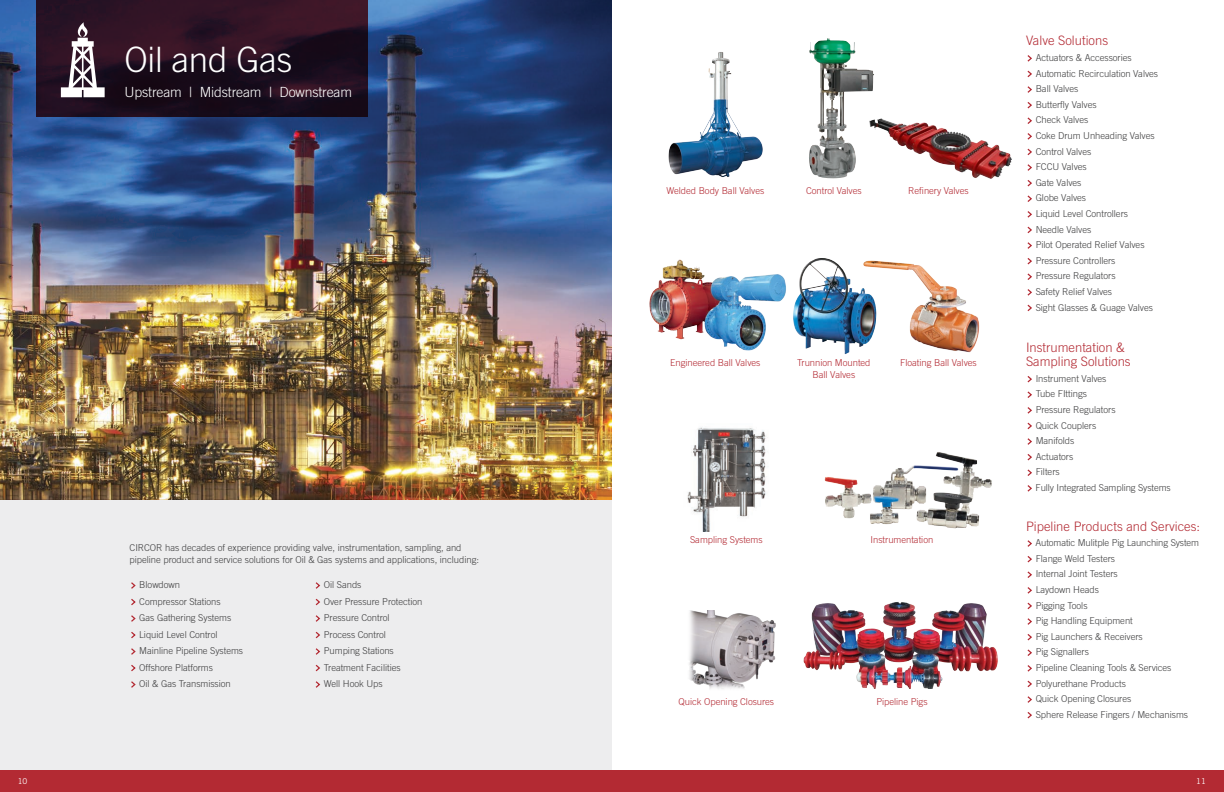
<style>
.page{position:relative;width:1224px;height:792px;background:#fff}
.page>*{position:absolute;margin:0;border:0;box-sizing:border-box;transform-origin:0 0}
.t1{font:300 35px "Trade Gothic LT Std";letter-spacing:-.01em;color:#fff}
.Red_Sub_Header{font:300 14px "Trade Gothic LT Std";letter-spacing:-.01em;color:#fff}
.Body{font:300 13px/14px "Trade Gothic LT Std";color:#b32a33}
.Body-2{font:300 9.5px/12px "Trade Gothic LT Std";letter-spacing:-.005em;color:#3e3e3f}
.Body-3{font:300 9.5px/12px "Trade Gothic LT Std";letter-spacing:-.005em;color:#b32a33;text-align:center}
.t2{font:8px "Trade Gothic LT Std";color:#fff}
</style>
<div class="page">
<img style="left:810px;top:40px;width:17px;height:11px">
<img style="left:0;top:0;width:612px;height:501px">
<svg style="left:36px;top:0;width:331px;height:117px"></svg>
<img style="left:689px;top:611px;width:87px;height:78px">
<img style="left:668px;top:52px;width:95px;height:125px">
<img style="left:876px;top:261px;width:104px;height:92px">
<img style="left:824px;top:452px;width:168px;height:77px">
<img style="left:649px;top:259px;width:137px;height:92px">
<div style="left:0;top:501px;width:612px;height:277px;background:#ededee"></div>
<div style="left:0;top:770px;width:1224px;height:22px;background:#b32a33"></div>
<svg style="left:131px;top:582px;width:5px;height:7px"></svg>
<svg style="left:131px;top:599px;width:5px;height:7px"></svg>
<svg style="left:131px;top:615px;width:5px;height:7px"></svg>
<svg style="left:131px;top:632px;width:5px;height:7px"></svg>
<svg style="left:131px;top:648px;width:5px;height:7px"></svg>
<svg style="left:131px;top:665px;width:5px;height:7px"></svg>
<svg style="left:131px;top:681px;width:5px;height:7px"></svg>
<svg style="left:315px;top:582px;width:6px;height:7px"></svg>
<svg style="left:315px;top:598px;width:5px;height:8px"></svg>
<svg style="left:315px;top:615px;width:6px;height:7px"></svg>
<svg style="left:315px;top:631px;width:5px;height:8px"></svg>
<svg style="left:315px;top:648px;width:6px;height:7px"></svg>
<svg style="left:315px;top:664px;width:5px;height:8px"></svg>
<svg style="left:315px;top:681px;width:6px;height:7px"></svg>
<img style="left:793px;top:258px;width:83px;height:96px">
<svg style="left:61px;top:22px;width:44px;height:75px"></svg>
<svg style="left:1027px;top:55px;width:5px;height:7px"></svg>
<svg style="left:1027px;top:70px;width:5px;height:8px"></svg>
<svg style="left:1027px;top:86px;width:5px;height:7px"></svg>
<svg style="left:1027px;top:102px;width:5px;height:7px"></svg>
<svg style="left:1027px;top:117px;width:5px;height:7px"></svg>
<svg style="left:1027px;top:133px;width:5px;height:7px"></svg>
<svg style="left:1027px;top:148px;width:5px;height:8px"></svg>
<svg style="left:1027px;top:164px;width:5px;height:7px"></svg>
<svg style="left:1027px;top:180px;width:5px;height:7px"></svg>
<svg style="left:1027px;top:195px;width:5px;height:7px"></svg>
<svg style="left:1027px;top:211px;width:5px;height:7px"></svg>
<svg style="left:1027px;top:226px;width:5px;height:8px"></svg>
<svg style="left:1027px;top:242px;width:5px;height:7px"></svg>
<svg style="left:1027px;top:258px;width:5px;height:7px"></svg>
<svg style="left:1027px;top:273px;width:5px;height:7px"></svg>
<svg style="left:1027px;top:289px;width:5px;height:7px"></svg>
<svg style="left:1027px;top:304px;width:5px;height:8px"></svg>
<svg style="left:1027px;top:376px;width:5px;height:7px"></svg>
<svg style="left:1027px;top:391px;width:5px;height:7px"></svg>
<svg style="left:1027px;top:407px;width:5px;height:7px"></svg>
<svg style="left:1027px;top:422px;width:5px;height:8px"></svg>
<svg style="left:1027px;top:438px;width:5px;height:7px"></svg>
<svg style="left:1027px;top:454px;width:5px;height:7px"></svg>
<svg style="left:1027px;top:469px;width:5px;height:7px"></svg>
<svg style="left:1027px;top:485px;width:5px;height:7px"></svg>
<svg style="left:1027px;top:540px;width:5px;height:7px"></svg>
<svg style="left:1027px;top:556px;width:5px;height:7px"></svg>
<svg style="left:1027px;top:571px;width:5px;height:7px"></svg>
<svg style="left:1027px;top:587px;width:5px;height:7px"></svg>
<svg style="left:1027px;top:602px;width:5px;height:8px"></svg>
<svg style="left:1027px;top:618px;width:5px;height:7px"></svg>
<svg style="left:1027px;top:634px;width:5px;height:7px"></svg>
<svg style="left:1027px;top:649px;width:5px;height:7px"></svg>
<svg style="left:1027px;top:665px;width:5px;height:7px"></svg>
<svg style="left:1027px;top:680px;width:5px;height:8px"></svg>
<svg style="left:1027px;top:696px;width:5px;height:7px"></svg>
<svg style="left:1027px;top:712px;width:5px;height:7px"></svg>
<img style="left:687px;top:427px;width:79px;height:105px">
<img style="left:803px;top:602px;width:195px;height:87px">
<img style="left:869px;top:118px;width:143px;height:61px">
<p class="t1" style="left:125px;top:39px;width:169px">Oil and Gas</p>
<p class="Red_Sub_Header" style="left:125px;top:83px;width:229px">Upstream | Midstream | Downstream</p>
<p class="Body-2" style="left:130px;top:541px;width:351px">CIRCOR has decades of experience providing valve, instrumentation, sampling, and pipeline product and service solutions for Oil &amp; Gas systems and applications, including:</p>
<p class="Body-2" style="left:139px;top:579px;width:42px">Blowdown</p>
<p class="Body-2" style="left:139px;top:595px;width:83px">Compressor Stations</p>
<p class="Body-2" style="left:139px;top:612px;width:93px">Gas Gathering Systems</p>
<p class="Body-2" style="left:139px;top:628px;width:80px">Liquid Level Control</p>
<p class="Body-2" style="left:139px;top:645px;width:105px">Mainline Pipeline Systems</p>
<p class="Body-2" style="left:139px;top:661px;width:75px">Offshore Platforms</p>
<p class="Body-2" style="left:139px;top:678px;width:93px">Oil &amp; Gas Transmission</p>
<p class="Body-2" style="left:324px;top:579px;width:39px">Oil Sands</p>
<p class="Body-2" style="left:324px;top:595px;width:100px">Over Pressure Protection</p>
<p class="Body-2" style="left:324px;top:612px;width:67px">Pressure Control</p>
<p class="Body-2" style="left:324px;top:628px;width:64px">Process Control</p>
<p class="Body-2" style="left:324px;top:645px;width:72px">Pumping Stations</p>
<p class="Body-2" style="left:324px;top:661px;width:78px">Treatment Facilities</p>
<p class="Body-2" style="left:324px;top:678px;width:60px">Well Hook Ups</p>
<p class="Body-3" style="left:666px;top:184px;width:99px">Welded Body Ball Valves</p>
<p class="Body-3" style="left:806px;top:184px;width:57px">Control Valves</p>
<p class="Body-3" style="left:908px;top:184px;width:62px">Refinery Valves</p>
<p class="Body-3" style="left:670px;top:357px;width:92px">Engineered Ball Valves</p>
<p class="Body-3" style="left:797px;top:357px;width:75px">Trunnion Mounted<br>Ball Valves</p>
<p class="Body-3" style="left:900px;top:357px;width:78px">Floating Ball Valves</p>
<p class="Body-3" style="left:690px;top:533px;width:74px">Sampling Systems</p>
<p class="Body-3" style="left:679px;top:696px;width:97px">Quick Opening Closures</p>
<p class="Body-3" style="left:871px;top:533px;width:64px">Instrumentation</p>
<p class="Body-3" style="left:876px;top:696px;width:53px">Pipeline Pigs</p>
<p class="Body" style="left:1026px;top:34px;width:84px">Valve Solutions</p>
<p class="Body-2" style="left:1036px;top:51px;width:98px">Actuators &amp; Accessories</p>
<p class="Body-2" style="left:1036px;top:67px;width:124px">Automatic Recirculation Valves</p>
<p class="Body-2" style="left:1036px;top:83px;width:44px">Ball Valves</p>
<p class="Body-2" style="left:1036px;top:98px;width:62px">Butterfly Valves</p>
<p class="Body-2" style="left:1036px;top:114px;width:54px">Check Valves</p>
<p class="Body-2" style="left:1036px;top:129px;width:120px">Coke Drum Unheading Valves</p>
<p class="Body-2" style="left:1036px;top:145px;width:57px">Control Valves</p>
<p class="Body-2" style="left:1036px;top:161px;width:53px">FCCU Valves</p>
<p class="Body-2" style="left:1036px;top:176px;width:47px">Gate Valves</p>
<p class="Body-2" style="left:1036px;top:192px;width:52px">Globe Valves</p>
<p class="Body-2" style="left:1036px;top:207px;width:94px">Liquid Level Controllers</p>
<p class="Body-2" style="left:1036px;top:223px;width:57px">Needle Valves</p>
<p class="Body-2" style="left:1036px;top:239px;width:110px">Pilot Operated Relief Valves</p>
<p class="Body-2" style="left:1036px;top:254px;width:81px">Pressure Controllers</p>
<p class="Body-2" style="left:1036px;top:270px;width:81px">Pressure Regulators</p>
<p class="Body-2" style="left:1036px;top:285px;width:78px">Safety Relief Valves</p>
<p class="Body-2" style="left:1036px;top:301px;width:119px">Sight Glasses &amp; Guage Valves</p>
<p class="Body" style="left:1026px;top:340px;width:106px">Instrumentation &amp;<br>Sampling Solutions</p>
<p class="Body-2" style="left:1036px;top:372px;width:72px">Instrument Valves</p>
<p class="Body-2" style="left:1036px;top:388px;width:53px">Tube FIttings</p>
<p class="Body-2" style="left:1036px;top:403px;width:81px">Pressure Regulators</p>
<p class="Body-2" style="left:1036px;top:419px;width:62px">Quick Couplers</p>
<p class="Body-2" style="left:1036px;top:435px;width:40px">Manifolds</p>
<p class="Body-2" style="left:1036px;top:450px;width:39px">Actuators</p>
<p class="Body-2" style="left:1036px;top:466px;width:25px">Filters</p>
<p class="Body-2" style="left:1036px;top:481px;width:137px">Fully Integrated Sampling Systems</p>
<p class="Body" style="left:1026px;top:519px;width:176px">Pipeline Products and Services:</p>
<p class="Body-2" style="left:1036px;top:537px;width:165px">Automatic Mulitple Pig Launching System</p>
<p class="Body-2" style="left:1036px;top:552px;width:81px">Flange Weld Testers</p>
<p class="Body-2" style="left:1036px;top:568px;width:84px">Internal Joint Testers</p>
<p class="Body-2" style="left:1036px;top:583px;width:65px">Laydown Heads</p>
<p class="Body-2" style="left:1036px;top:599px;width:53px">Pigging Tools</p>
<p class="Body-2" style="left:1036px;top:615px;width:99px">Pig Handling Equipment</p>
<p class="Body-2" style="left:1036px;top:630px;width:109px">Pig Launchers &amp; Receivers</p>
<p class="Body-2" style="left:1036px;top:646px;width:55px">Pig Signallers</p>
<p class="Body-2" style="left:1036px;top:661px;width:137px">Pipeline Cleaning Tools &amp; Services</p>
<p class="Body-2" style="left:1036px;top:677px;width:92px">Polyurethane Products</p>
<p class="Body-2" style="left:1036px;top:693px;width:97px">Quick Opening Closures</p>
<p class="Body-2" style="left:1036px;top:708px;width:154px">Sphere Release Fingers / Mechanisms</p>
<p class="t2" style="left:18px;top:776px;width:11px">10</p>
<p class="t2" style="left:1196px;top:776px;width:11px">11</p>
</div>
